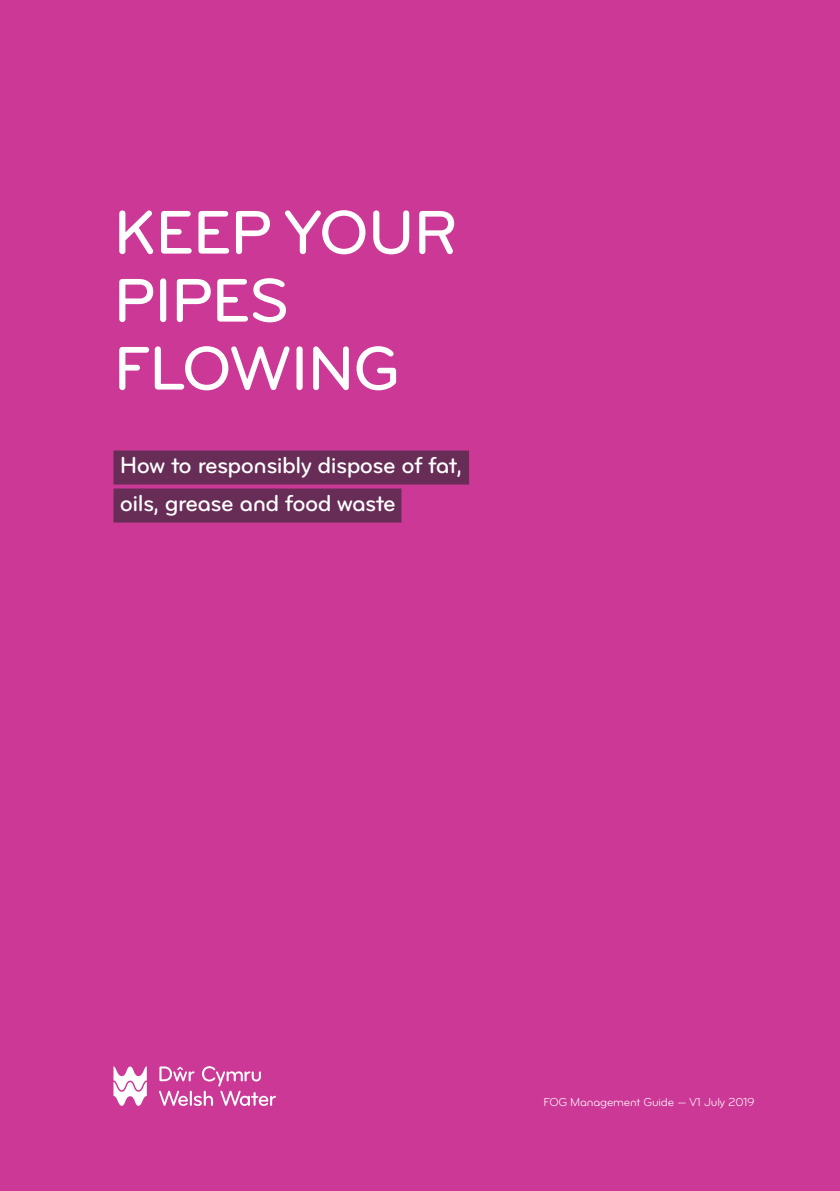
<style>
.page{position:relative;width:840px;height:1191px;background:#fff}
.page>*{position:absolute;margin:0;border:0;box-sizing:border-box;transform-origin:0 0}
.t1{font:64px/68px "Bryant Pro Medium Alternate";letter-spacing:-.02em;color:#fff}
.t2{font:24px/38px "Bryant Pro Medium Alternate";letter-spacing:-.025em;color:#fff}
.t3{font:12px "Bryant Pro Regular Alternate";letter-spacing:-.02em;color:#fff}
</style>
<div class="page">
<div style="left:0;top:0;width:839px;height:1191px;background:#cc3896"></div>
<div style="left:113px;top:450px;width:356px;height:34px;background:#682d57"></div>
<div style="left:113px;top:488px;width:288px;height:34px;background:#682d57"></div>
<svg style="left:113px;top:1066px;width:34px;height:39px"></svg>
<svg style="left:159px;top:1066px;width:117px;height:40px"></svg>
<h1 class="t1" style="left:113px;top:198px;width:346px">KEEP YOUR<br>PIPES<br>FLOWING</h1>
<p class="t2" style="left:120px;top:446px;width:343px">How to responsibly dispose of fat, oils, grease and food waste</p>
<p class="t3" style="left:543px;top:1094px;width:213px">FOG Management Guide — V1 July 2019</p>
</div>
